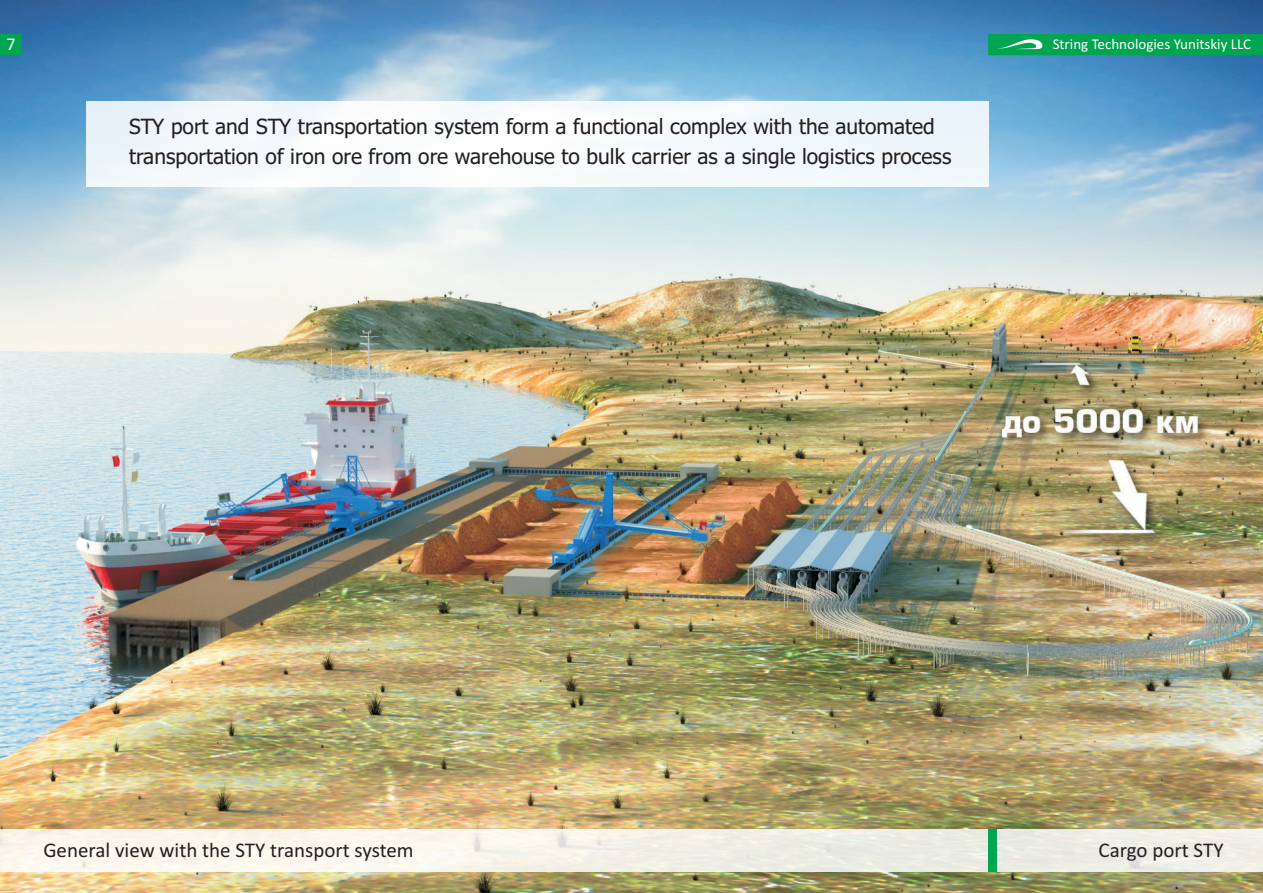
<style>
.page{position:relative;width:1263px;height:893px;background:#fff}
.page>*{position:absolute;margin:0;border:0;box-sizing:border-box;transform-origin:0 0}
.t1{font:21px/30.5px "Tahoma";color:#231f20}
.t2{font:21px "Calibri";color:#231f20}
.t3{font:18px "Calibri";color:#fff}
.t4{font:15px "Calibri";color:#fff}
</style>
<div class="page">
<img style="left:0;top:0;width:1263px;height:893px">
<div style="left:0;top:34px;width:21px;height:21px;background:#00a54f"></div>
<div style="left:0;top:829px;width:1263px;height:43px;background:#fff;opacity:.85"></div>
<div style="left:988px;top:829px;width:9px;height:43px;background:#00a54f"></div>
<div style="left:86px;top:101px;width:902px;height:85px;background:#f4f9fb"></div>
<div style="left:988px;top:34px;width:275px;height:21px;background:#00a54f"></div>
<svg style="left:997px;top:39px;width:45px;height:10px"></svg>
<p class="t3" style="left:7px;top:37px;width:11px">7</p>
<p class="t1" style="left:129px;top:112px;width:824px">STY port and STY transportation system form a functional complex with the automated transportation of iron ore from ore warehouse to bulk carrier as a single logistics process</p>
<p class="t4" style="left:1053px;top:38px;width:200px">String Technologies Yunitskiy LLC</p>
<p class="t2" style="left:43px;top:841px;width:372px">General view with the STY transport system</p>
<p class="t2" style="left:1098px;top:841px;width:127px">Cargo port STY</p>
</div>
